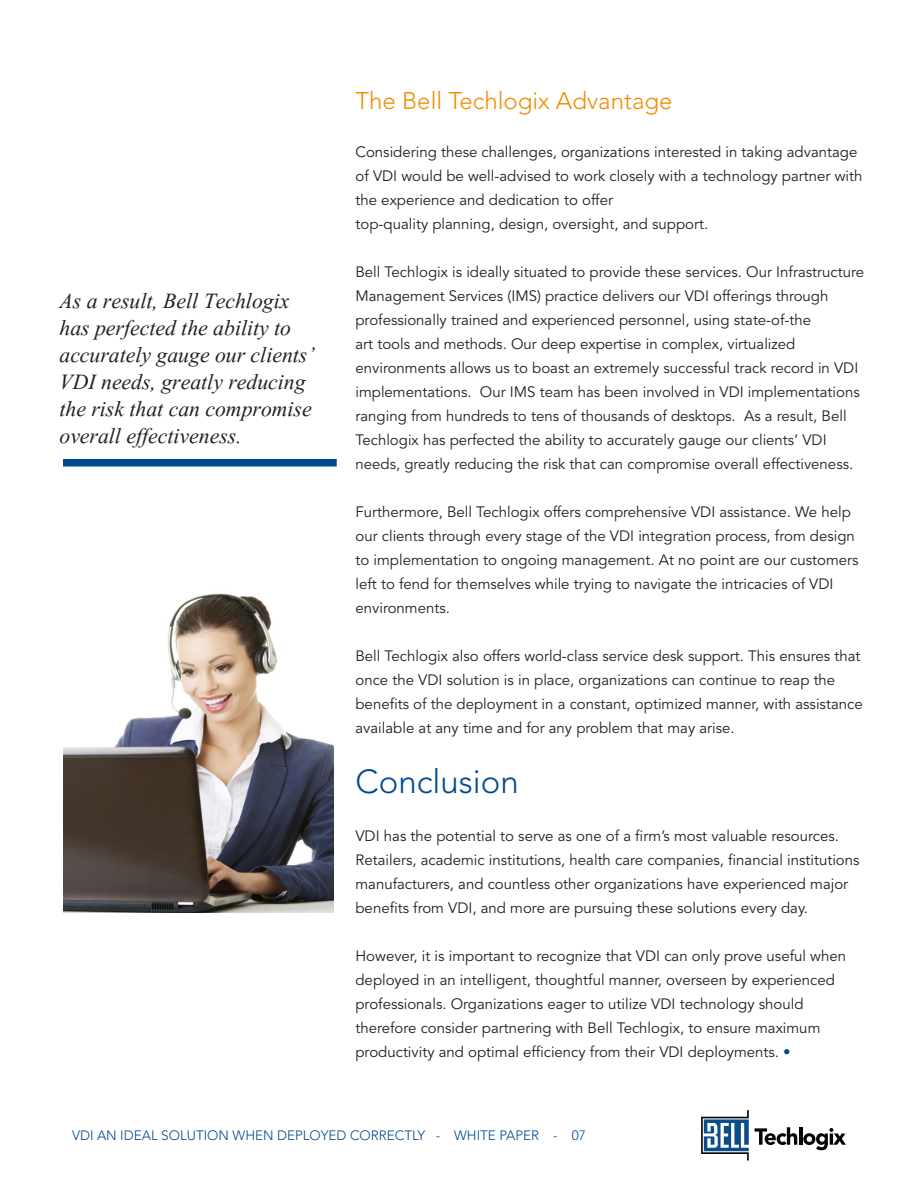
<style>
.page{position:relative;width:918px;height:1188px;background:#fff}
.page>*{position:absolute;margin:0;border:0;box-sizing:border-box;transform-origin:0 0}
.t1{font:300 33px "Avenir LT Std";color:#004a8d}
.t2{font:italic 27px/27px "Aparajita";color:#231f20}
.t3{font:300 24px "Avenir LT Std";color:#f28c00}
.t4{font:15px/24px "Avenir LT Std";color:#231f20}
.t5{font:300 13.5px "Avenir LT Std";color:#004a8d}
.s1{font-weight:300;color:#004a8d}
</style>
<div class="page">
<svg style="left:755px;top:1127px;width:42px;height:18px"></svg>
<hr style="left:799px;top:1127px;width:3px;height:18px;background:#040503">
<svg style="left:803px;top:1128px;width:43px;height:22px"></svg>
<svg style="left:701px;top:1110px;width:48px;height:51px"></svg>
<div style="left:63px;top:459px;width:274px;height:7px;background:#004a8d"></div>
<img style="left:63px;top:593px;width:271px;height:320px">
<p class="t2" style="left:60px;top:290px;width:257px">As a result, Bell Techlogix has perfected the ability to accurately gauge our clients’<br>VDI needs, greatly reducing the risk that can compromise overall effectiveness.</p>
<p class="t3" style="left:356px;top:86px;width:318px">The Bell Techlogix Advantage</p>
<p class="t4" style="left:356px;top:140px;width:508px">Considering these challenges, organizations interested in taking advantage of VDI would be well-advised to work closely with a technology partner with the experience and dedication to offer<br>top-quality planning, design, oversight, and support.</p>
<p class="t4" style="left:356px;top:260px;width:510px">Bell Techlogix is ideally situated to provide these services. Our Infrastructure Management Services (IMS) practice delivers our VDI offerings through professionally trained and experienced personnel, using state-of-the<br>art tools and methods. Our deep expertise in complex, virtualized environments allows us to boast an extremely successful track record in VDI implementations. Our IMS team has been involved in VDI implementations ranging from hundreds to tens of thousands of desktops. As a result, Bell Techlogix has perfected the ability to accurately gauge our clients’ VDI needs, greatly reducing the risk that can compromise overall effectiveness.</p>
<p class="t4" style="left:356px;top:500px;width:505px">Furthermore, Bell Techlogix offers comprehensive VDI assistance. We help our clients through every stage of the VDI integration process, from design to implementation to ongoing management. At no point are our customers left to fend for themselves while trying to navigate the intricacies of VDI environments.</p>
<p class="t4" style="left:356px;top:644px;width:509px">Bell Techlogix also offers world-class service desk support. This ensures that once the VDI solution is in place, organizations can continue to reap the benefits of the deployment in a constant, optimized manner, with assistance available at any time and for any problem that may arise.</p>
<p class="t1" style="left:356px;top:762px;width:165px">Conclusion</p>
<p class="t4" style="left:356px;top:824px;width:506px">VDI has the potential to serve as one of a firm’s most valuable resources.<br>Retailers, academic institutions, health care companies, financial institutions manufacturers, and countless other organizations have experienced major benefits from VDI, and more are pursuing these solutions every day.</p>
<p class="t4" style="left:356px;top:944px;width:492px">However, it is important to recognize that VDI can only prove useful when deployed in an intelligent, thoughtful manner, overseen by experienced professionals. Organizations eager to utilize VDI technology should therefore consider partnering with Bell Techlogix, to ensure maximum productivity and optimal efficiency from their VDI deployments. <span class="s1">•</span></p>
<p class="t5" style="left:72px;top:1128px;width:515px">VDI AN IDEAL SOLUTION WHEN DEPLOYED CORRECTLY - WHITE PAPER - 07</p>
</div>
